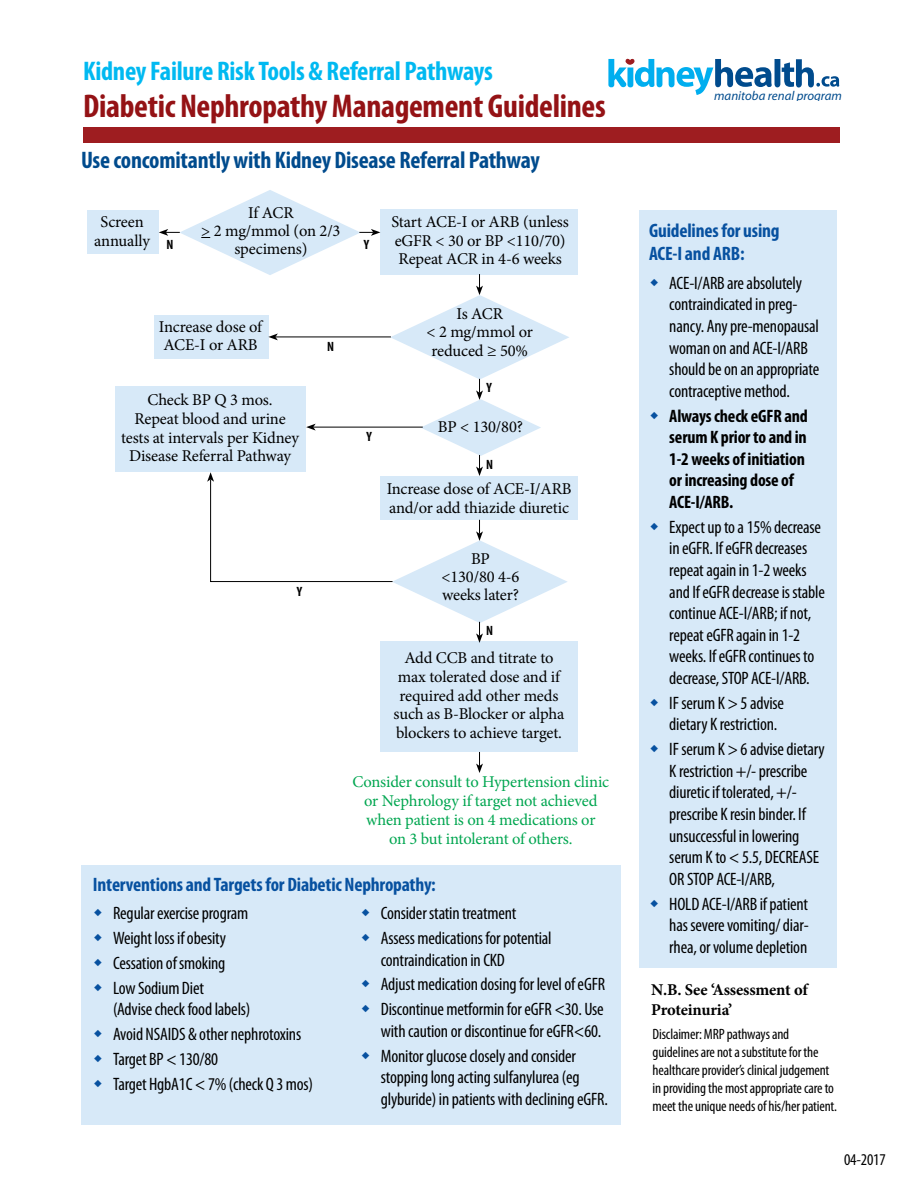
<style>
.page{position:relative;width:918px;height:1188px;background:#fff}
.page>*{position:absolute;margin:0;border:0;box-sizing:border-box;transform-origin:0 0}
.t1{font:700 condensed 33px "Myriad Pro";letter-spacing:-.01em;color:#941215}
.t2{font:700 condensed 27px "Myriad Pro";letter-spacing:-.01em;color:#00b9f1}
.t3{font:700 condensed 24px "Myriad Pro";letter-spacing:-.01em;color:#004b8d}
.t4{font:700 condensed 19.5px/23.4px "Myriad Pro";letter-spacing:-.01em;color:#0751a0}
.t5{font:condensed 18px/21.6px "Myriad Pro";letter-spacing:-.01em;color:#000}
.t6{font:700 condensed 18px/21.6px "Myriad Pro";letter-spacing:-.01em;color:#000}
.t7{font:16.5px/18.8px "Minion Pro";letter-spacing:-.01em;color:#000;text-align:center}
.t8{font:16.5px/18.8px "Minion Pro";letter-spacing:-.01em;color:#00a650;text-align:center}
.t9{font:700 16.5px/19.8px "Minion Pro";letter-spacing:-.01em;color:#000}
.t10{font:condensed 16.5px "Myriad Pro";letter-spacing:-.01em;color:#000}
.t11{font:condensed 15px/18px "Myriad Pro";letter-spacing:-.01em;color:#000}
.t12{font:700 condensed 13.5px "Myriad Pro";color:#000}
.t13{font:italic 12.9px "Myriad";color:#004b8d}
</style>
<div class="page">
<div style="left:380px;top:642px;width:198px;height:110px;background:#d7e9f8"></div>
<div style="left:380px;top:476px;width:198px;height:44px;background:#d7e9f8"></div>
<div style="left:116px;top:386px;width:190px;height:86px;background:#d7e9f8"></div>
<div style="left:154px;top:315px;width:114px;height:43px;background:#d7e9f8"></div>
<div style="left:380px;top:209px;width:198px;height:65px;background:#d7e9f8"></div>
<div style="left:87px;top:210px;width:72px;height:44px;background:#d7e9f8"></div>
<div style="left:639px;top:210px;width:198px;height:758px;background:#d7e9f8"></div>
<div style="left:81px;top:865px;width:540px;height:259px;background:#d7e9f8"></div>
<svg style="left:476px;top:752px;width:7px;height:21px"></svg>
<svg style="left:159px;top:190px;width:410px;height:453px"></svg>
<div style="left:83px;top:128px;width:756px;height:15px;background:#9e1d20"></div>
<svg style="left:608px;top:58px;width:231px;height:37px"></svg>
<h2 class="t2" style="left:83px;top:56px;width:411px">Kidney Failure Risk Tools &amp; Referral Pathways</h2>
<h1 class="t1" style="left:83px;top:87px;width:524px">Diabetic Nephropathy Management Guidelines</h1>
<h3 class="t3" style="left:81px;top:146px;width:460px">Use concomitantly with Kidney Disease Referral Pathway</h3>
<p class="t7" style="left:94px;top:212px;width:57px">Screen annually</p>
<p class="t7" style="left:201px;top:204px;width:141px;line-height:18px">If ACR<br>&gt; 2 mg/mmol (on 2/3 specimens)</p>
<p class="t12" style="left:166px;top:237px;width:8px">N</p>
<p class="t12" style="left:364px;top:237px;width:7px">Y</p>
<p class="t7" style="left:392px;top:212px;width:179px;text-align:left">Start ACE-I or ARB (unless eGFR &lt; 30 or BP &lt;110/70)<br>Repeat ACR in 4-6 weeks</p>
<p class="t7" style="left:159px;top:317px;width:105px;text-align:left">Increase dose of<br>ACE-I or ARB</p>
<p class="t7" style="left:121px;top:391px;width:179px">Check BP Q 3 mos.<br>Repeat blood and urine tests at intervals per Kidney<br>Disease Referral Pathway</p>
<p class="t12" style="left:327px;top:339px;width:8px">N</p>
<p class="t12" style="left:297px;top:584px;width:7px">Y</p>
<p class="t12" style="left:367px;top:429px;width:7px">Y</p>
<p class="t7" style="left:427px;top:305px;width:108px;line-height:18.3px">Is ACR<br>&lt; 2 mg/mmol or reduced ≥ 50%</p>
<p class="t12" style="left:486px;top:380px;width:7px">Y</p>
<p class="t7" style="left:438px;top:418px;width:87px">BP &lt; 130/80?</p>
<p class="t12" style="left:486px;top:457px;width:8px">N</p>
<p class="t7" style="left:387px;top:480px;width:186px;text-align:left">Increase dose of ACE-I/ARB and/or add thiazide diuretic</p>
<p class="t7" style="left:442px;top:550px;width:79px;line-height:18px">BP<br>&lt;130/80 4-6 weeks later?</p>
<p class="t12" style="left:486px;top:623px;width:8px">N</p>
<p class="t7" style="left:394px;top:649px;width:172px">Add CCB and titrate to max tolerated dose and if required add other meds such as B-Blocker or alpha blockers to achieve target.</p>
<p class="t8" style="left:352px;top:773px;width:258px">Consider consult to Hypertension clinic or Nephrology if target not achieved when patient is on 4 medications or<br>on 3 but intolerant of others.</p>
<p class="t4" style="left:93px;top:873px;width:344px">Interventions and Targets for Diabetic Nephropathy:</p>
<p class="t5" style="left:113px;top:901px;width:137px;line-height:24.9px">Regular exercise program<br>Weight loss if obesity<br>Cessation of smoking<br>Low Sodium Diet</p>
<p class="t5" style="left:113px;top:997px;width:201px;line-height:24.9px">(Advise check food labels)<br>Avoid NSAIDS &amp; other nephrotoxins<br>Target BP &lt; 130/80<br>Target HgbA1C &lt; 7% (check Q 3 mos)</p>
<p class="t5" style="left:381px;top:901px;width:172px;line-height:24.9px">Consider statin treatment<br>Assess medications for potential</p>
<p class="t5" style="left:381px;top:947px;width:226px;line-height:24.9px">contraindication in CKD<br>Adjust medication dosing for level of eGFR<br>Discontinue metformin for eGFR &lt;30. Use</p>
<p class="t5" style="left:381px;top:1019px;width:222px;line-height:24.9px">with caution or discontinue for eGFR&lt;60.<br>Monitor glucose closely and consider</p>
<p class="t5" style="left:381px;top:1067px;width:229px">stopping long acting sulfanylurea (eg glyburide) in patients with declining eGFR.</p>
<p class="t13" style="left:714px;top:89px;width:129px">manitoba renal program</p>
<p class="t4" style="left:649px;top:219px;width:132px">Guidelines for using<br>ACE-I and ARB:</p>
<p class="t5" style="left:669px;top:272px;width:151px">ACE-I/ARB are absolutely contraindicated in preg&shy;nancy. Any pre-menopausal woman on and ACE-I/ARB should be on an appropriate contraceptive method.</p>
<p class="t6" style="left:669px;top:405px;width:140px">Always check eGFR and serum K prior to and in<br>1-2 weeks of initiation or increasing dose of<br>ACE-I/ARB.</p>
<p class="t5" style="left:669px;top:516px;width:157px">Expect up to a 15% decrease in eGFR. If eGFR decreases repeat again in 1-2 weeks and If eGFR decrease is stable continue ACE-I/ARB; if not, repeat eGFR again in 1-2 weeks. If eGFR continues to decrease, STOP ACE-I/ARB.</p>
<p class="t5" style="left:669px;top:692px;width:116px">IF serum K &gt; 5 advise dietary K restriction.</p>
<p class="t5" style="left:669px;top:739px;width:157px">IF serum K &gt; 6 advise dietary<br>K restriction +/- prescribe diuretic if tolerated, +/- prescribe K resin binder. If unsuccessful in lowering serum K to &lt; 5.5, DECREASE<br>OR STOP ACE-I/ARB,</p>
<p class="t5" style="left:669px;top:893px;width:141px;text-align:justify">HOLD ACE-I/ARB if patient has severe vomiting/ diar&shy;rhea, or volume depletion</p>
<p class="t9" style="left:651px;top:979px;width:158px">N.B. See ‘Assessment of<br>Proteinuria’</p>
<p class="t11" style="left:653px;top:1025px;width:186px">Disclaimer: MRP pathways and guidelines are not a substitute for the healthcare provider’s clinical judgement in providing the most appropriate care to meet the unique needs of his/her patient.</p>
<p class="t10" style="left:844px;top:1150px;width:43px">04-2017</p>
</div>
